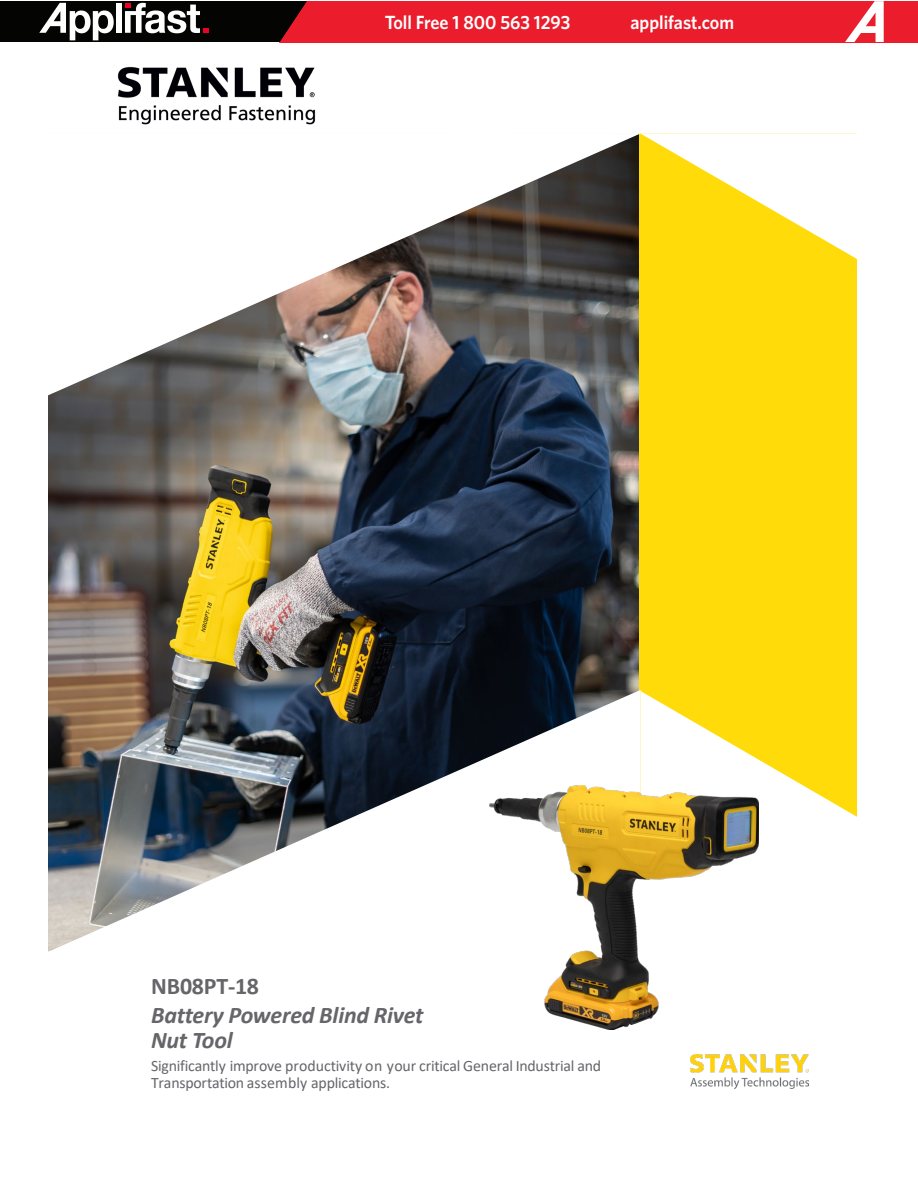
<style>
.page{position:relative;width:918px;height:1188px;background:#fff}
.page>*{position:absolute;margin:0;border:0;box-sizing:border-box;transform-origin:0 0}
.t1{font:italic 700 24px/25.5px "Calibri";letter-spacing:-.01em;color:#65656a}
.t2{font:700 24px "Calibri";letter-spacing:-.01em;color:#65656a}
.t3{font:600 19.05px "Whitney";color:#fff;scale:.95 1}
.t4{font:15.9px/16.5px "Calibri";letter-spacing:-.015em;color:#65656a}
</style>
<div class="page">
<img style="left:49px;top:397px;width:589px;height:292px">
<div style="left:639px;top:134px;width:218px;height:684px;background:#ffdb0a"></div>
<img style="left:690px;top:1055px;width:118px;height:34px">
<img style="left:48px;top:689px;width:593px;height:263px">
<svg style="left:641px;top:691px;width:216px;height:126px"></svg>
<svg style="left:646px;top:133px;width:211px;height:126px"></svg>
<svg style="left:48px;top:133px;width:598px;height:264px"></svg>
<div style="left:641px;top:817px;width:217px;height:135px;background:#fff"></div>
<img style="left:91px;top:42px;width:253px;height:106px">
<img style="left:490px;top:785px;width:269px;height:244px">
<div style="left:0;top:1px;width:918px;height:41px;background:#040503"></div>
<div style="left:116px;top:3px;width:6px;height:30px;background:#fff"></div>
<svg style="left:125px;top:3px;width:83px;height:30px"></svg>
<svg style="left:39px;top:3px;width:75px;height:37px"></svg>
<div style="left:309px;top:1px;width:609px;height:41px;background:#eb1c2c"></div>
<img style="left:280px;top:1px;width:29px;height:41px">
<svg style="left:293px;top:6px;width:16px;height:26px"></svg>
<div style="left:287px;top:32px;width:28px;height:10px;background:#eb1c2c"></div>
<svg style="left:845px;top:1px;width:39px;height:41px"></svg>
<p class="t3" style="left:385px;top:11px;width:197px">Toll Free 1 800 563 1293</p>
<p class="t3" style="left:631px;top:10px;width:111px">applifast.com</p>
<h1 class="t2" style="left:151px;top:969px;width:110px">NB08PT-18</h1>
<h1 class="t1" style="left:151px;top:1001px;width:274px">Battery Powered Blind Rivet<br>Nut Tool</h1>
<p class="t4" style="left:151px;top:1057px;width:452px">Significantly improve productivity on your critical General Industrial and<br>Transportation assembly applications.</p>
</div>
